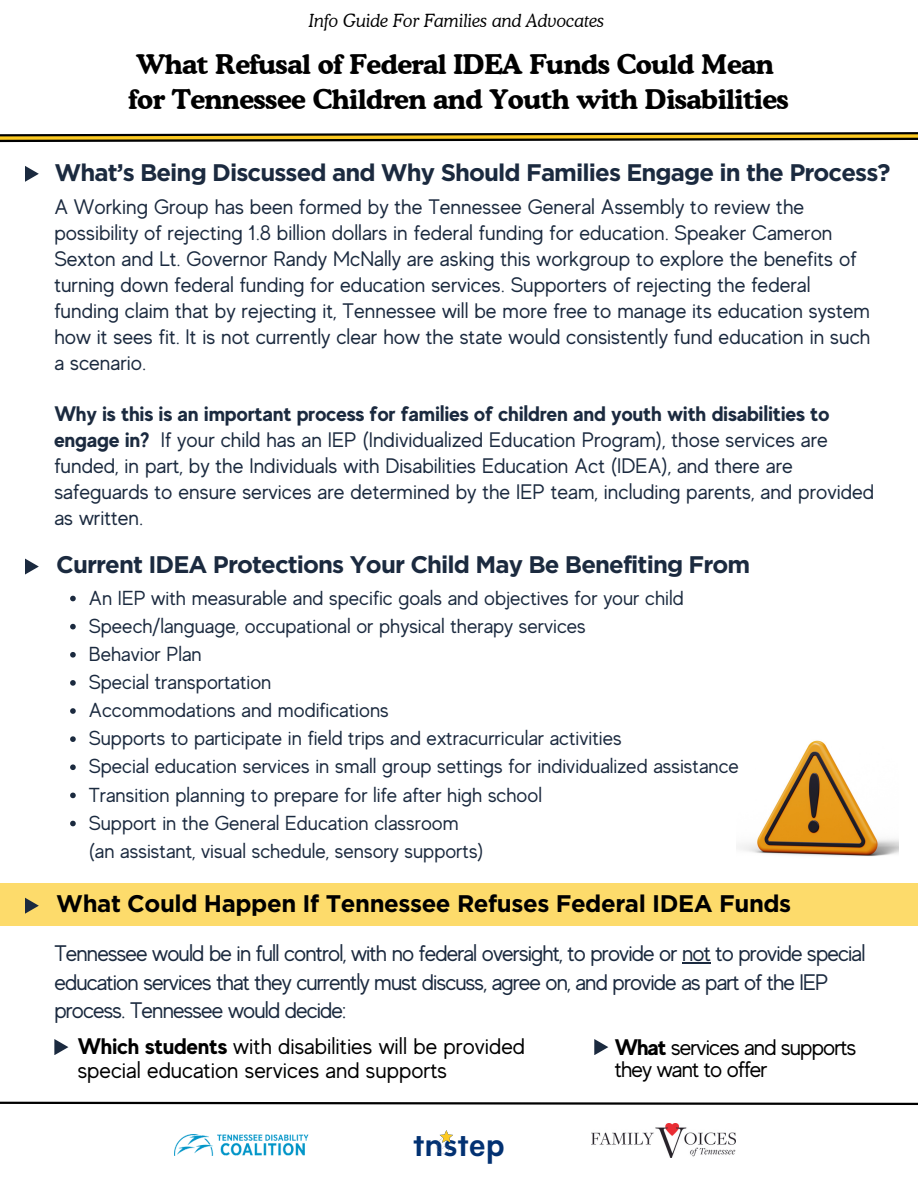
<style>
.page{position:relative;width:918px;height:1188px;background:#fff}
.page>*{position:absolute;margin:0;border:0;box-sizing:border-box;transform-origin:0 0}
.t1{font:700 31.05px "Amicale";color:#023172}
.t2{font:700 27px "Cooper BT";letter-spacing:-.02em;color:#000}
.t3{font:700 24px "Gotham";letter-spacing:-.04em;color:#1b2a3f}
.t4{font:700 24px "Gotham";letter-spacing:-.02em;color:#000}
.t5{font:22.5px/28.2px "MADE Evolve Sans";letter-spacing:-.04em;color:#1b2a3f}
.t6{font:22.5px/23.7px "MADE Evolve Sans";color:#000}
.t7{font:22.5px "MADE Evolve Sans";letter-spacing:-.04em;color:#000}
.t8{font:21px/25.8px "MADE Evolve Sans";color:#1b2a3f}
.t9{font:20.25px/28.2px "MADE Evolve Sans";color:#1b2a3f}
.t10{font:italic 300 18px "Cooper BT";color:#000}
.s1{font-weight:700}
</style>
<div class="page">
<svg style="left:25px;top:166px;width:14px;height:15px"></svg>
<svg style="left:25px;top:558px;width:14px;height:16px"></svg>
<div style="left:0;top:883px;width:918px;height:42px;background:#fddb6b"></div>
<svg style="left:25px;top:898px;width:14px;height:15px"></svg>
<img style="left:175px;top:1135px;width:134px;height:21px">
<img style="left:436px;top:1140px;width:13px;height:15px">
<svg style="left:440px;top:1130px;width:13px;height:13px"></svg>
<svg style="left:682px;top:963px;width:28px;height:1px"></svg>
<img style="left:737px;top:740px;width:161px;height:116px">
<svg style="left:0;top:132px;width:918px;height:11px"></svg>
<svg style="left:55px;top:1039px;width:13px;height:16px"></svg>
<svg style="left:595px;top:1039px;width:13px;height:16px"></svg>
<img style="left:592px;top:1123px;width:144px;height:35px">
<svg style="left:70px;top:596px;width:6px;height:5px"></svg>
<svg style="left:70px;top:624px;width:6px;height:5px"></svg>
<svg style="left:70px;top:652px;width:6px;height:6px"></svg>
<svg style="left:70px;top:680px;width:6px;height:6px"></svg>
<svg style="left:70px;top:708px;width:6px;height:6px"></svg>
<svg style="left:70px;top:736px;width:6px;height:6px"></svg>
<svg style="left:70px;top:764px;width:6px;height:6px"></svg>
<svg style="left:70px;top:793px;width:6px;height:5px"></svg>
<svg style="left:70px;top:821px;width:6px;height:5px"></svg>
<svg style="left:0;top:1101px;width:918px;height:4px"></svg>
<p class="t10" style="left:309px;top:10px;width:297px">Info Guide For Families and Advocates</p>
<p class="t2" style="left:136px;top:47px;width:639px">What Refusal of Federal IDEA Funds Could Mean</p>
<p class="t2" style="left:128px;top:82px;width:662px">for Tennessee Children and Youth with Disabilities</p>
<p class="t3" style="left:54px;top:158px;width:838px">What’s Being Discussed and Why Should Families Engage in the Process?</p>
<p class="t8" style="left:54px;top:194px;width:817px">A Working Group has been formed by the Tennessee General Assembly to review the possibility of rejecting 1.8 billion dollars in federal funding for education. Speaker Cameron Sexton and Lt. Governor Randy McNally are asking this workgroup to explore the benefits of turning down federal funding for education services. Supporters of rejecting the federal funding claim that by rejecting it, Tennessee will be more free to manage its education system how it sees fit. It is not currently clear how the state would consistently fund education in such a scenario.</p>
<p class="t8" style="left:54px;top:401px;width:821px"><span class="s1">Why is this is an important process for families of children and youth with disabilities to engage in?</span> If your child has an IEP (Individualized Education Program), those services are funded, in part, by the Individuals with Disabilities Education Act (IDEA), and there are safeguards to ensure services are determined by the IEP team, including parents, and provided as written.</p>
<p class="t3" style="left:56px;top:550px;width:696px">Current IDEA Protections Your Child May Be Benefiting From</p>
<p class="t9" style="left:89px;top:584px;width:596px">An IEP with measurable and specific goals and objectives for your child</p>
<p class="t9" style="left:89px;top:612px;width:499px">Speech/language, occupational or physical therapy services</p>
<p class="t9" style="left:89px;top:640px;width:115px">Behavior Plan</p>
<p class="t9" style="left:89px;top:668px;width:184px">Special transportation</p>
<p class="t9" style="left:89px;top:696px;width:302px">Accommodations and modifications</p>
<p class="t9" style="left:89px;top:724px;width:534px">Supports to participate in field trips and extracurricular activities</p>
<p class="t9" style="left:89px;top:753px;width:652px">Special education services in small group settings for individualized assistance</p>
<p class="t9" style="left:89px;top:781px;width:455px">Transition planning to prepare for life after high school</p>
<p class="t9" style="left:89px;top:809px;width:396px">Support in the General Education classroom (an assistant, visual schedule, sensory supports)</p>
<p class="t4" style="left:56px;top:889px;width:737px">What Could Happen If Tennessee Refuses Federal IDEA Funds</p>
<p class="t5" style="left:54px;top:940px;width:813px">Tennessee would be in full control, with no federal oversight, to provide or not to provide special education services that they currently must discuss, agree on, and provide as part of the IEP process. Tennessee would decide:</p>
<p class="t6" style="left:78px;top:1034px;width:449px"><span class="s1">Which students</span> with disabilities will be provided special education services and supports</p>
<p class="t1" style="left:413px;top:1133px;width:93px">tnstep</p>
<p class="t7" style="left:615px;top:1034px;width:243px"><span class="s1">What</span> services and supports</p>
<p class="t7" style="left:615px;top:1057px;width:154px">they want to offer</p>
</div>
